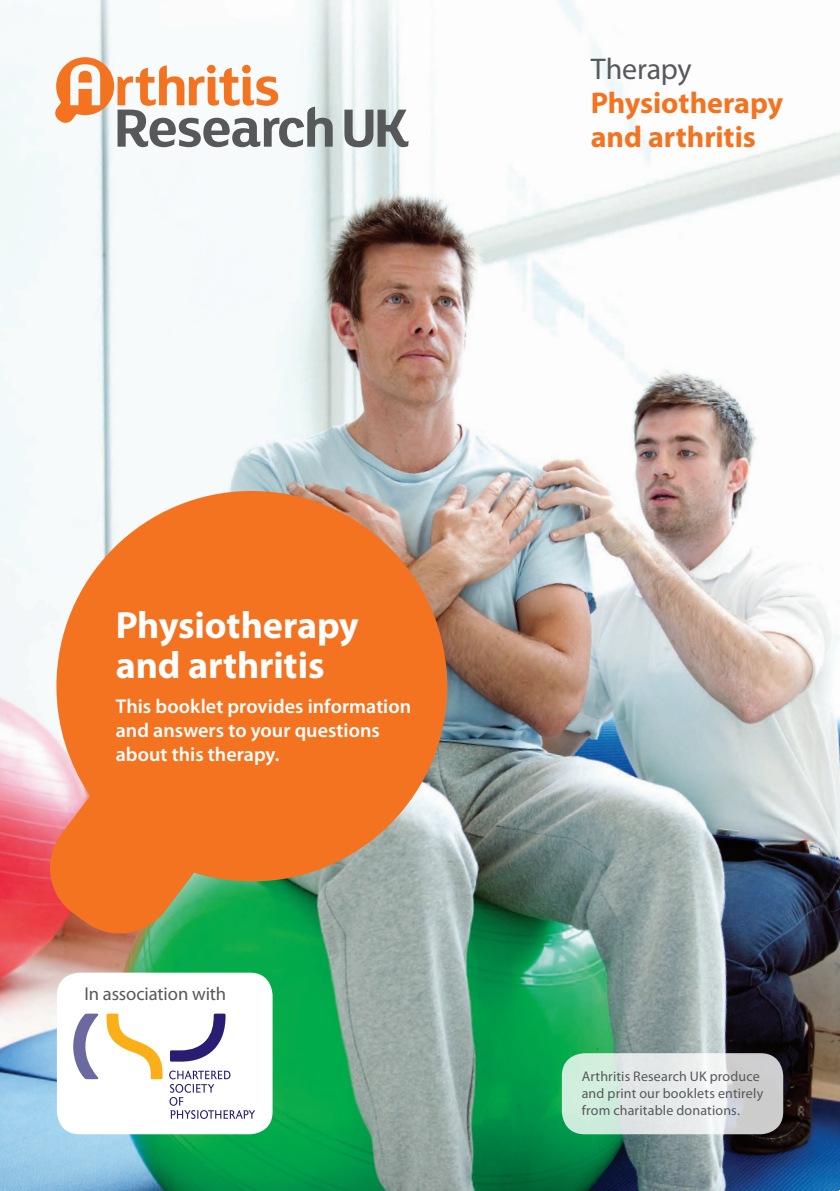
<style>
.page{position:relative;width:840px;height:1191px;background:#fff}
.page>*{position:absolute;margin:0;border:0;box-sizing:border-box;transform-origin:0 0}
.t1{font:700 38px/40px "Myriad Pro";letter-spacing:-.005em;color:#fff}
.t2{font:700 30px/34px "Myriad Pro";letter-spacing:-.005em;color:#f47321}
.t3{font:30px "Myriad Pro";letter-spacing:-.005em;color:#57585a}
.t4{font:600 20px/24px "Myriad Pro";color:#fff}
.t5{font:18.6px "Myriad Pro";letter-spacing:-.005em;color:#57585a}
.t6{font:14px/17px "Myriad Pro";letter-spacing:.015em;color:#57585a}
</style>
<div class="page">
<img style="left:0;top:0;width:839px;height:1191px">
<div style="left:57px;top:972px;width:215px;height:162px;background:#fff;border-radius:23px"></div>
<svg style="left:55px;top:57px;width:353px;height:90px"></svg>
<svg style="left:50px;top:491px;width:397px;height:442px;background:#e08543"></svg>
<svg style="left:561px;top:1053px;width:221px;height:81px;background:#dae4df"></svg>
<svg style="left:169px;top:1070px;width:86px;height:49px"></svg>
<svg style="left:170px;top:1013px;width:55px;height:48px"></svg>
<svg style="left:106px;top:1013px;width:57px;height:66px"></svg>
<svg style="left:73px;top:1013px;width:25px;height:66px"></svg>
<h2 class="t3" style="left:590px;top:51px;width:102px">Therapy</h2>
<h2 class="t2" style="left:590px;top:85px;width:194px">Physiotherapy and arthritis</h2>
<h1 class="t1" style="left:116px;top:603px;width:244px">Physiotherapy and arthritis</h1>
<h3 class="t4" style="left:116px;top:694px;width:297px">This booklet provides information and answers to your questions about this therapy.</h3>
<h3 class="t5" style="left:84px;top:982px;width:143px">In association with</h3>
<p class="t6" style="left:581px;top:1067px;width:183px">Arthritis Research UK produce and print our booklets entirely from charitable donations.</p>
</div>
